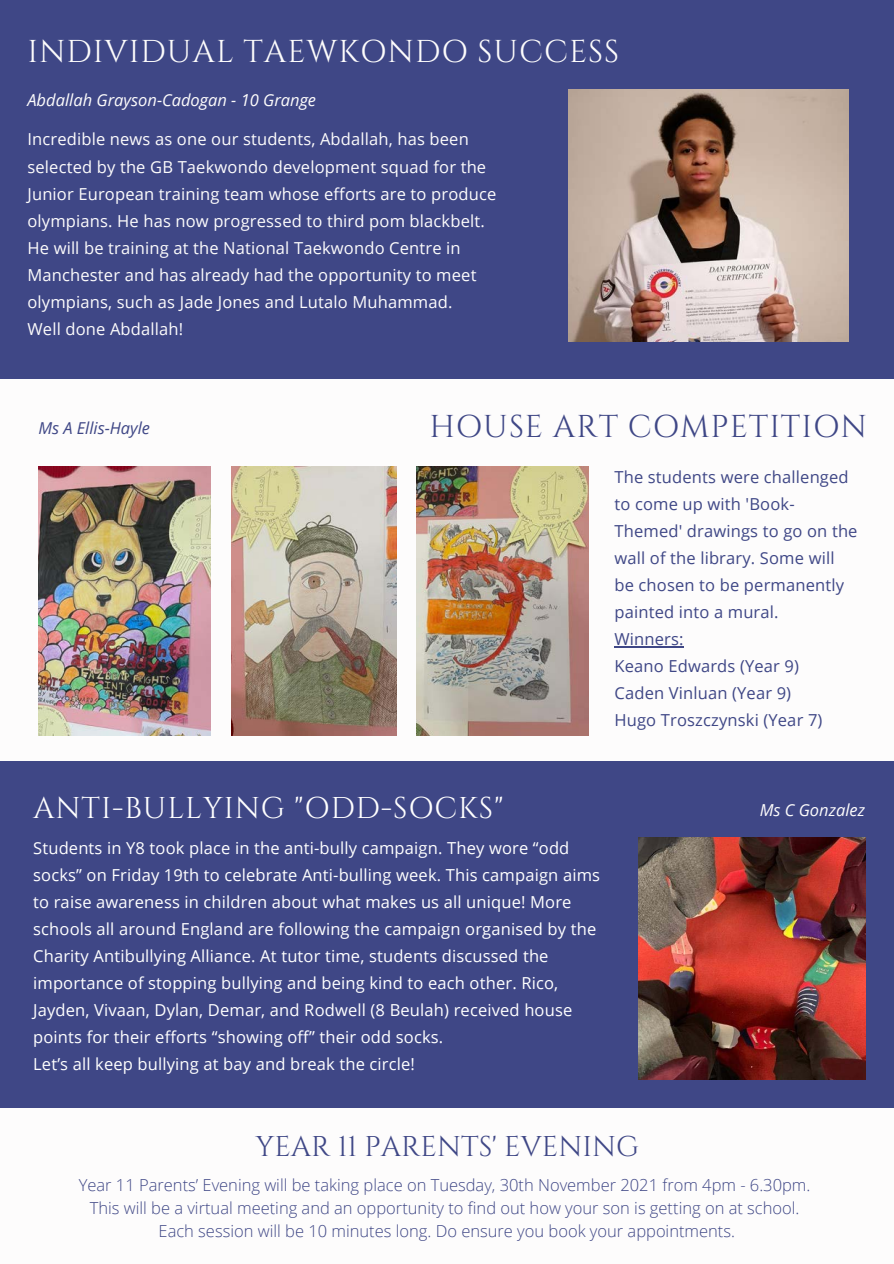
<style>
.page{position:relative;width:894px;height:1264px;background:#fff}
.page>*{position:absolute;margin:0;border:0;box-sizing:border-box;transform-origin:0 0}
.t1{font:31.5px "Cinzel";letter-spacing:.03em;color:#fdfcfc}
.t2{font:31.5px "Cinzel";letter-spacing:.03em;color:#3f4786}
.t3{font:30px "Cinzel";letter-spacing:.03em;color:#fff}
.t4{font:28.5px "Cinzel";color:#3f4786}
.t5{font:16.5px/27px "Open Sans";letter-spacing:.01em;color:#fff}
.t6{font:16.5px/27px "Open Sans";letter-spacing:.01em;color:#fdfcfc}
.t7{font:300 16.5px "Open Sans";color:#3f4786}
.t8{font:16.5px/27px "Open Sans";letter-spacing:.01em;color:#3f4786}
.t9{font:italic 16.5px "Open Sans";color:#fdfcfc}
.t10{font:italic 16.35px "Open Sans";color:#3f4786}
</style>
<div class="page">
<div style="left:0;top:0;width:893px;height:1263px;background:#3f4786"></div>
<img style="left:568px;top:89px;width:280px;height:253px">
<div style="left:0;top:379px;width:893px;height:382px;background:#fdfcfc"></div>
<img style="left:638px;top:837px;width:227px;height:242px">
<div style="left:0;top:1108px;width:893px;height:155px;background:#fdfcfc"></div>
<img style="left:38px;top:466px;width:173px;height:270px">
<img style="left:232px;top:466px;width:164px;height:270px">
<img style="left:416px;top:466px;width:172px;height:270px">
<hr style="left:614px;top:646px;width:69px;height:1px;background:#3f4786">
<p class="t1" style="left:27px;top:32px;width:593px">INDIVIDUAL TAEWKONDO SUCCESS</p>
<p class="t9" style="left:27px;top:88px;width:290px">Abdallah Grayson-Cadogan - 10 Grange</p>
<p class="t6" style="left:27px;top:125px;width:470px">Incredible news as one our students, Abdallah, has been selected by the GB Taekwondo development squad for the Junior European training team whose efforts are to produce olympians. He has now progressed to third pom blackbelt.</p>
<p class="t6" style="left:27px;top:234px;width:450px">He will be training at the National Taekwondo Centre in<br>Manchester and has already had the opportunity to meet olympians, such as Jade Jones and Lutalo Muhammad.</p>
<p class="t6" style="left:27px;top:315px;width:157px">Well done Abdallah!</p>
<p class="t10" style="left:38px;top:417px;width:113px">Ms A Ellis-Hayle</p>
<p class="t2" style="left:429px;top:407px;width:439px">HOUSE ART COMPETITION</p>
<p class="t8" style="left:614px;top:463px;width:244px">The students were challenged to come up with 'Book-<br>Themed' drawings to go on the wall of the library. Some will be chosen to be permanently painted into a mural.</p>
<p class="t8" style="left:614px;top:625px;width:71px">Winners:</p>
<p class="t8" style="left:614px;top:652px;width:186px">Keano Edwards (Year 9)</p>
<p class="t8" style="left:614px;top:679px;width:178px">Caden Vinluan (Year 9)</p>
<p class="t8" style="left:614px;top:706px;width:209px">Hugo Troszczynski (Year 7)</p>
<p class="t3" style="left:33px;top:788px;width:471px">ANTI-BULLYING "ODD-SOCKS"</p>
<p class="t9" style="left:759px;top:798px;width:107px">Ms C Gonzalez</p>
<p class="t5" style="left:33px;top:834px;width:568px">Students in Y8 took place in the anti-bully campaign. They wore “odd socks” on Friday 19th to celebrate Anti-bulling week. This campaign aims to raise awareness in children about what makes us all unique! More schools all around England are following the campaign organised by the Charity Antibullying Alliance. At tutor time, students discussed the importance of stopping bullying and being kind to each other. Rico, Jayden, Vivaan, Dylan, Demar, and Rodwell (8 Beulah) received house points for their efforts “showing off” their odd socks.</p>
<p class="t5" style="left:33px;top:1050px;width:383px">Let’s all keep bullying at bay and break the circle!</p>
<p class="t4" style="left:255px;top:1128px;width:384px">YEAR 11 PARENTS' EVENING</p>
<p class="t7" style="left:79px;top:1173px;width:733px">Year 11 Parents’ Evening will be taking place on Tuesday, 30th November 2021 from 4pm - 6.30pm.</p>
<p class="t7" style="left:90px;top:1196px;width:711px">This will be a virtual meeting and an opportunity to find out how your son is getting on at school.</p>
<p class="t7" style="left:158px;top:1218px;width:578px">Each session will be 10 minutes long. Do ensure you book your appointments.</p>
</div>
